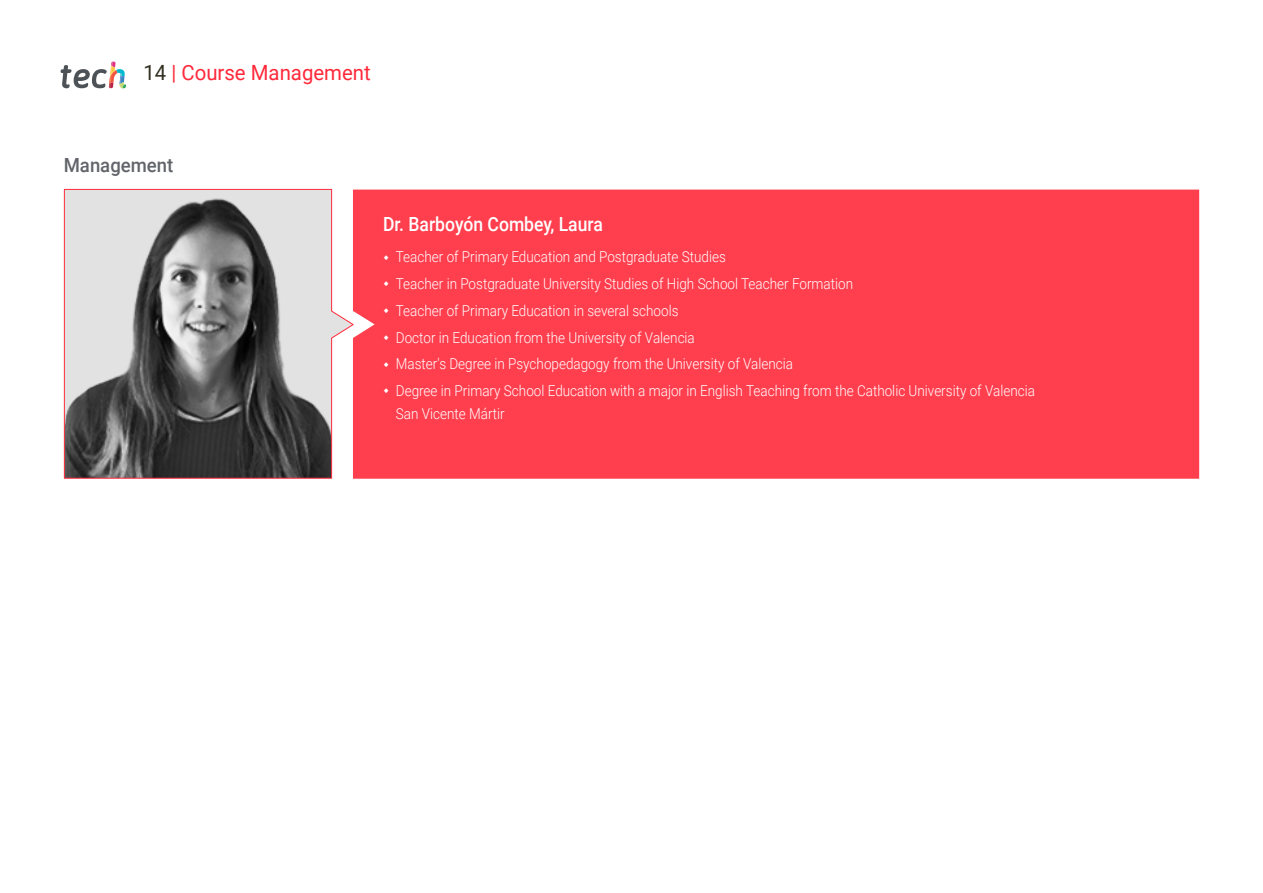
<style>
.page{position:relative;width:1263px;height:893px;background:#fff}
.page>*{position:absolute;margin:0;border:0;box-sizing:border-box;transform-origin:0 0}
.t1{font:21px "Roboto";color:#ff293a}
.t2{font:500 19.5px "Roboto";color:#fff;scale:.9 1}
.t3{font:500 19.5px "Roboto";color:#61646a;scale:.95 1}
.t4{font:300 15px/26.7px "Roboto";color:#fff;scale:.9 1}
.s1{color:#312e20}
</style>
<div class="page">
<div style="left:354px;top:190px;width:845px;height:289px;background:#ff3e4e"></div>
<svg style="left:61px;top:62px;width:65px;height:27px"></svg>
<svg style="left:64px;top:189px;width:290px;height:290px;background:#949091"></svg>
<svg style="left:384px;top:255px;width:4px;height:5px"></svg>
<svg style="left:384px;top:281px;width:4px;height:5px"></svg>
<svg style="left:384px;top:308px;width:4px;height:5px"></svg>
<svg style="left:384px;top:335px;width:4px;height:5px"></svg>
<svg style="left:384px;top:362px;width:4px;height:5px"></svg>
<svg style="left:384px;top:388px;width:4px;height:5px"></svg>
<h1 class="t1" style="left:144px;top:57px;width:229px"><span class="s1">14</span> | Course Management</h1>
<h2 class="t3" style="left:64px;top:152px;width:117px">Management</h2>
<h2 class="t2" style="left:383px;top:210px;width:246px">Dr. Barboyón Combey, Laura</h2>
<p class="t4" style="left:396px;top:243px;width:712px">Teacher of Primary Education and Postgraduate Studies<br>Teacher in Postgraduate University Studies of High School Teacher Formation<br>Teacher of Primary Education in several schools<br>Doctor in Education from the University of Valencia<br>Master's Degree in Psychopedagogy from the University of Valencia<br>Degree in Primary School Education with a major in English Teaching from the Catholic University of Valencia</p>
<p class="t4" style="left:396px;top:399px;width:122px">San Vicente Mártir</p>
</div>
